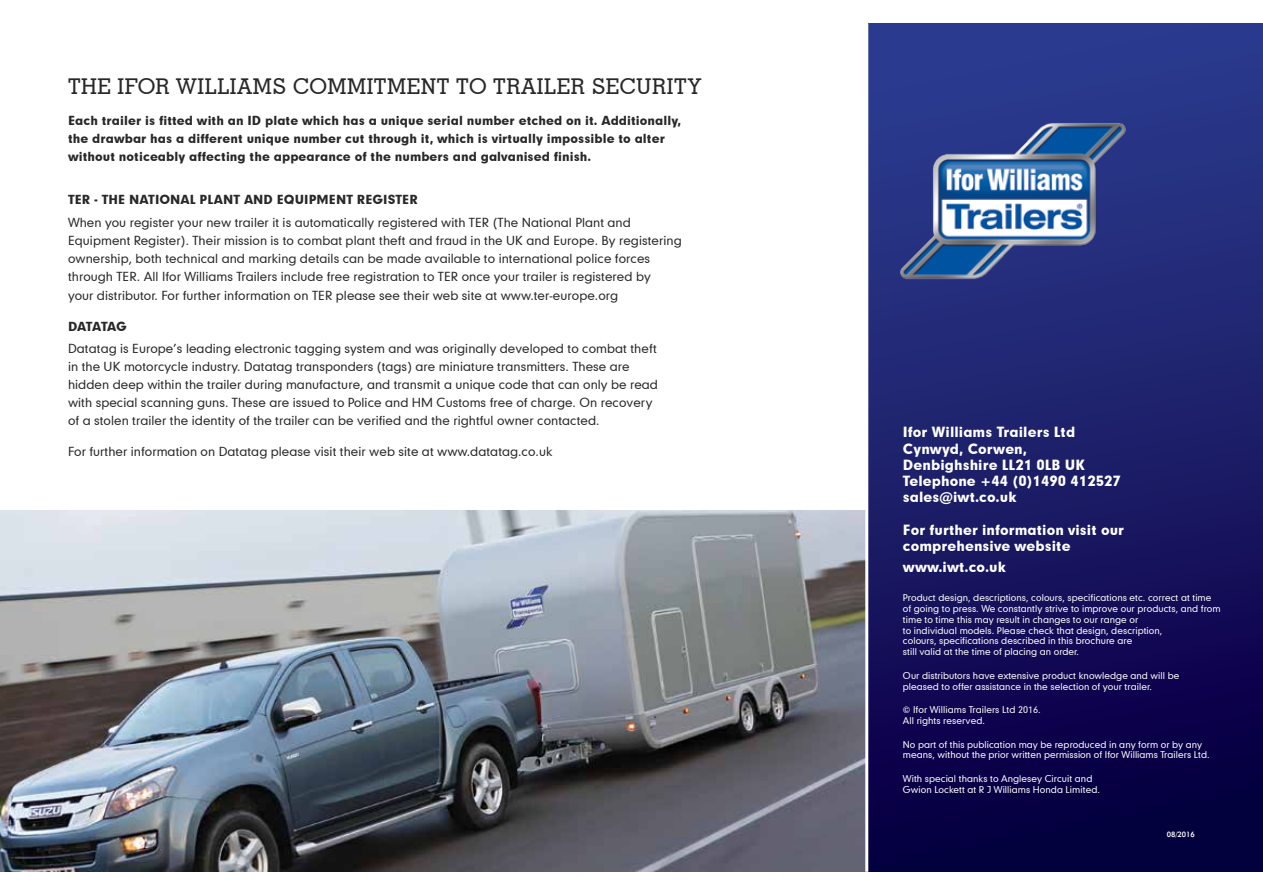
<style>
.page{position:relative;width:1263px;height:893px;background:#fff}
.page>*{position:absolute;margin:0;border:0;box-sizing:border-box;transform-origin:0 0}
.t1{font:500 21.75px "Geometric Slab 703 BT";letter-spacing:.025em;color:#292829}
.t2{font:13.5px/16.2px "Geometric 706 BT Black B";letter-spacing:.005em;color:#fff}
.t3{font:12px/18px "Geometric 706 BT Medium B";letter-spacing:.005em;color:#292829}
.t4{font:12px/18px "Geometric 706 BT Black B";letter-spacing:.005em;color:#292829}
.t5{font:12px "Geometric 706 BT Black B";letter-spacing:-.035em;color:#292829}
.t6{font:9px/10.8px "Geometric 706 BT Medium B";letter-spacing:.005em;color:#fff}
.t7{font:7.5px "Geometric 415 BT Medium A";letter-spacing:.005em;color:#fff}
</style>
<div class="page">
<img style="left:0;top:510px;width:865px;height:362px">
<div style="left:868px;top:23px;width:395px;height:849px;background:linear-gradient(to bottom,#2f3f93,#06003d)"></div>
<img style="left:880px;top:107px;width:266px;height:189px">
<h1 class="t1" style="left:68px;top:73px;width:635px">THE IFOR WILLIAMS COMMITMENT TO TRAILER SECURITY</h1>
<p class="t4" style="left:68px;top:111px;width:614px">Each trailer is fitted with an ID plate which has a unique serial number etched on it. Additionally, the drawbar has a different unique number cut through it, which is virtually impossible to alter without noticeably affecting the appearance of the numbers and galvanised finish.</p>
<p class="t4" style="left:68px;top:191px;width:351px">TER - THE NATIONAL PLANT AND EQUIPMENT REGISTER</p>
<p class="t3" style="left:68px;top:213px;width:615px">When you register your new trailer it is automatically registered with TER (The National Plant and Equipment Register). Their mission is to combat plant theft and fraud in the UK and Europe. By registering ownership, both technical and marking details can be made available to international police forces through TER. All Ifor Williams Trailers include free registration to TER once your trailer is registered by</p>
<p class="t3" style="left:68px;top:286px;width:552px">your distributor. For further information on TER please see their web site at www.ter-europe.org</p>
<p class="t5" style="left:68px;top:318px;width:60px">DATATAG</p>
<p class="t3" style="left:68px;top:339px;width:591px">Datatag is Europe’s leading electronic tagging system and was originally developed to combat theft in the UK motorcycle industry. Datatag transponders (tags) are miniature transmitters. These are hidden deep within the trailer during manufacture, and transmit a unique code that can only be read with special scanning guns. These are issued to Police and HM Customs free of charge. On recovery of a stolen trailer the identity of the trailer can be verified and the rightful owner contacted.</p>
<p class="t3" style="left:68px;top:442px;width:486px">For further information on Datatag please visit their web site at www.datatag.co.uk</p>
<p class="t2" style="left:903px;top:424px;width:219px">Ifor Williams Trailers Ltd<br>Cynwyd, Corwen,<br>Denbighshire LL21 0LB UK<br>Telephone +44 (0)1490 412527 sales@iwt.co.uk</p>
<p class="t2" style="left:903px;top:521px;width:223px">For further information visit our comprehensive website</p>
<p class="t2" style="left:903px;top:559px;width:105px">www.iwt.co.uk</p>
<p class="t6" style="left:903px;top:592px;width:319px">Product design, descriptions, colours, specifications etc. correct at time of going to press. We constantly strive to improve our products, and from time to time this may result in changes to our range or<br>to individual models. Please check that design, description,<br>colours, specifications described in this brochure are<br>still valid at the time of placing an order.</p>
<p class="t6" style="left:903px;top:670px;width:278px">Our distributors have extensive product knowledge and will be pleased to offer assistance in the selection of your trailer.</p>
<p class="t6" style="left:903px;top:704px;width:139px">© Ifor Williams Trailers Ltd 2016.<br>All rights reserved.</p>
<p class="t6" style="left:903px;top:738px;width:308px">No part of this publication may be reproduced in any form or by any means, without the prior written permission of Ifor Williams Trailers Ltd.</p>
<p class="t6" style="left:903px;top:773px;width:198px">With special thanks to Anglesey Circuit and<br>Gwion Lockett at R J Williams Honda Limited.</p>
<p class="t7" style="left:1167px;top:830px;width:30px">08/2016</p>
</div>
